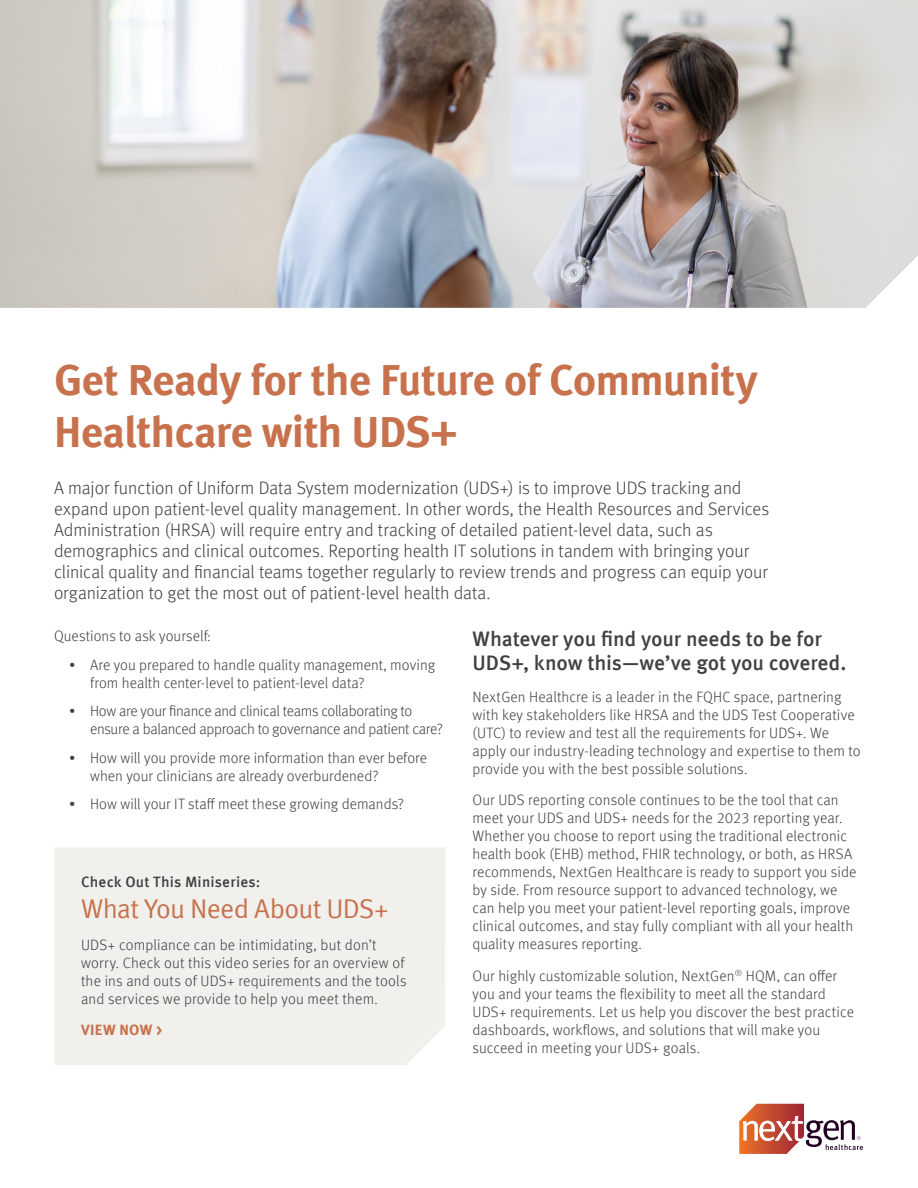
<style>
.page{position:relative;width:918px;height:1188px;background:#fff}
.page>*{position:absolute;margin:0;border:0;box-sizing:border-box;transform-origin:0 0}
.t1{font:700 43.5px/52.2px "Meta Offc";letter-spacing:-.02em;color:#c7724d}
.t2{font:27px "Meta Offc Norm";letter-spacing:-.03em;color:#c7724d}
.t3{font:500 21px/24px "Meta Offc";letter-spacing:-.01em;color:#414042}
.t4{font:300 18px/21px "Meta Offc";letter-spacing:-.005em;color:#414042}
.t5{font:300 15px/18px "Meta Offc";letter-spacing:.005em;color:#414042}
.t6{font:300 15px/18px "Meta Offc";letter-spacing:-.02em;color:#414042}
.t7{font:500 15px "Meta Offc";letter-spacing:.01em;color:#414042}
.t8{font:700 15px "Meta Offc";letter-spacing:.02em;color:#c7724d}
</style>
<div class="page">
<svg style="left:739px;top:1104px;width:124px;height:50px"></svg>
<div style="left:54px;top:847px;width:391px;height:218px;background:#f1f0ed"></div>
<img style="left:0;top:0;width:918px;height:308px">
<h1 class="t1" style="left:54px;top:355px;width:706px">Get Ready for the Future of Community<br>Healthcare with UDS+</h1>
<p class="t4" style="left:54px;top:477px;width:717px">A major function of Uniform Data System modernization (UDS+) is to improve UDS tracking and expand upon patient-level quality management. In other words, the Health Resources and Services Administration (HRSA) will require entry and tracking of detailed patient-level data, such as demographics and clinical outcomes. Reporting health IT solutions in tandem with bringing your clinical quality and financial teams together regularly to review trends and progress can equip your organization to get the most out of patient-level health data.</p>
<p class="t5" style="left:54px;top:628px;width:158px">Questions to ask yourself:</p>
<p class="t5" style="left:90px;top:656px;width:347px;text-indent:-21px">• Are you prepared to handle quality management, moving from health center-level to patient-level data?</p>
<p class="t6" style="left:90px;top:703px;width:354px;text-indent:-21px">• How are your finance and clinical teams collaborating to ensure a balanced approach to governance and patient care?</p>
<p class="t5" style="left:90px;top:749px;width:339px;text-indent:-21px">• How will you provide more information than ever before when your clinicians are already overburdened?</p>
<p class="t5" style="left:69px;top:796px;width:336px">• How will your IT staff meet these growing demands?</p>
<p class="t7" style="left:81px;top:873px;width:181px">Check Out This Miniseries:</p>
<h2 class="t2" style="left:81px;top:893px;width:309px">What You Need About UDS+</h2>
<p class="t5" style="left:81px;top:936px;width:327px">UDS+ compliance can be intimidating, but don’t worry. Check out this video series for an overview of the ins and outs of UDS+ requirements and the tools and services we provide to help you meet them.</p>
<p class="t8" style="left:81px;top:1021px;width:83px">VIEW NOW &gt;</p>
<h3 class="t3" style="left:472px;top:627px;width:375px">Whatever you find your needs to be for<br>UDS+, know this—we’ve got you covered.</h3>
<p class="t5" style="left:472px;top:688px;width:390px">NextGen Healthcre is a leader in the FQHC space, partnering with key stakeholders like HRSA and the UDS Test Cooperative (UTC) to review and test all the requirements for UDS+. We apply our industry-leading technology and expertise to them to provide you with the best possible solutions.</p>
<p class="t5" style="left:472px;top:791px;width:385px">Our UDS reporting console continues to be the tool that can meet your UDS and UDS+ needs for the 2023 reporting year.<br>Whether you choose to report using the traditional electronic health book (EHB) method, FHIR technology, or both, as HRSA recommends, NextGen Healthcare is ready to support you side by side. From resource support to advanced technology, we can help you meet your patient-level reporting goals, improve clinical outcomes, and stay fully compliant with all your health quality measures reporting.</p>
<p class="t5" style="left:472px;top:967px;width:383px">Our highly customizable solution, NextGen<sup>®</sup> HQM, can offer you and your teams the flexibility to meet all the standard UDS+ requirements. Let us help you discover the best practice dashboards, workflows, and solutions that will make you succeed in meeting your UDS+ goals.</p>
</div>
